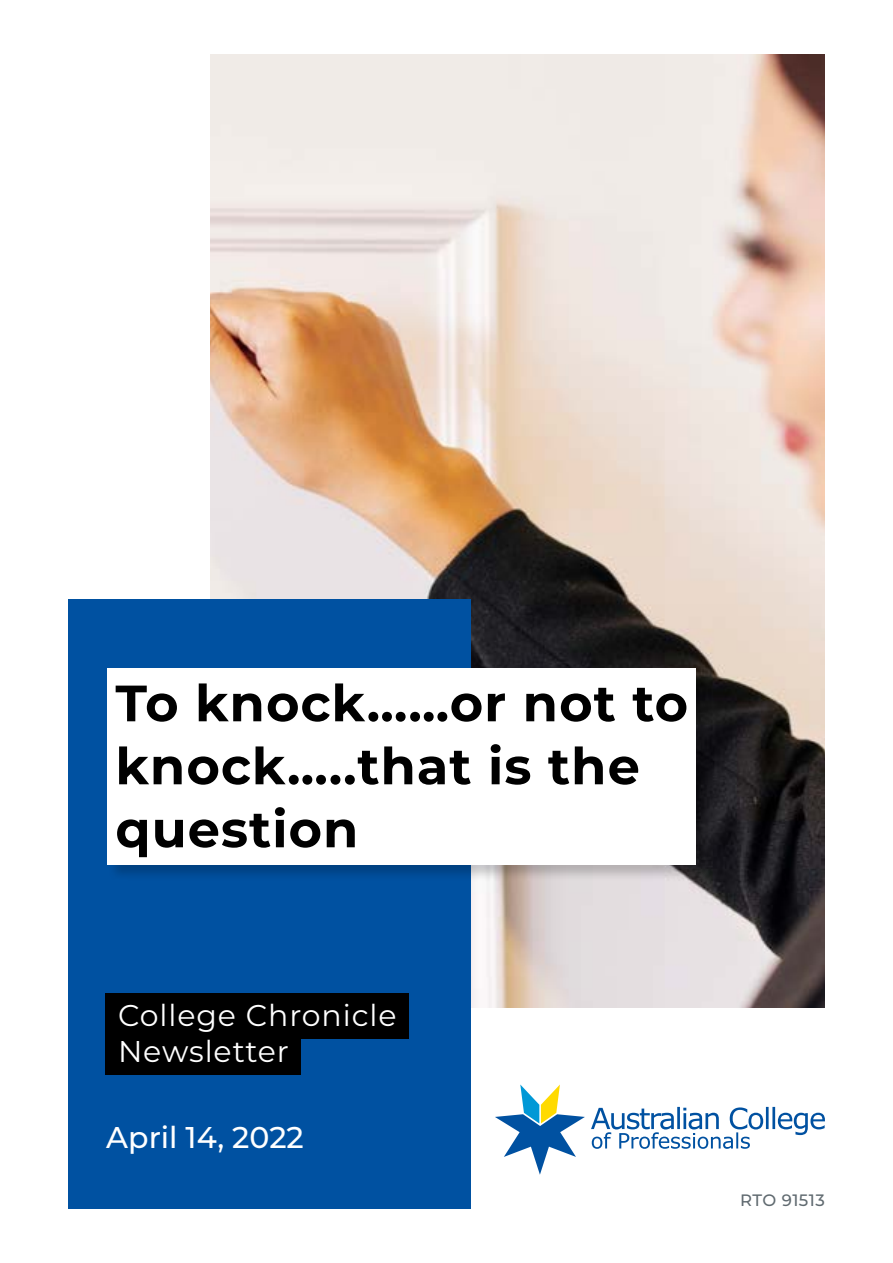
<style>
.page{position:relative;width:893px;height:1263px;background:#fff}
.page>*{position:absolute;margin:0;border:0;box-sizing:border-box;transform-origin:0 0}
.t1{font:700 51px/63px "Montserrat";letter-spacing:.02em;color:#000}
.t2{font:30px/36px "Montserrat";letter-spacing:.03em;color:#fff}
.t3{font:500 30px "Montserrat";color:#fff}
.t4{font:500 16.5px "Montserrat";letter-spacing:.03em;color:#606a70}
</style>
<div class="page">
<img style="left:210px;top:54px;width:615px;height:954px">
<div style="left:68px;top:600px;width:402px;height:609px;background:#0051a1"></div>
<svg style="left:495px;top:1084px;width:90px;height:91px"></svg>
<svg style="left:591px;top:1107px;width:234px;height:42px"></svg>
<div style="left:108px;top:669px;width:604px;height:213px;background:#000;opacity:.2"></div>
<div style="left:107px;top:668px;width:588px;height:196px;background:#fff"></div>
<div style="left:105px;top:993px;width:303px;height:45px;background:#000"></div>
<div style="left:105px;top:1029px;width:196px;height:45px;background:#000"></div>
<p class="t1" style="left:115px;top:669px;width:574px">To knock……or not to knock…..that is the question</p>
<p class="t2" style="left:118px;top:996px;width:280px">College Chronicle<br>Newsletter</p>
<p class="t3" style="left:106px;top:1116px;width:199px">April 14, 2022</p>
<p class="t4" style="left:740px;top:1189px;width:86px">RTO 91513</p>
</div>
